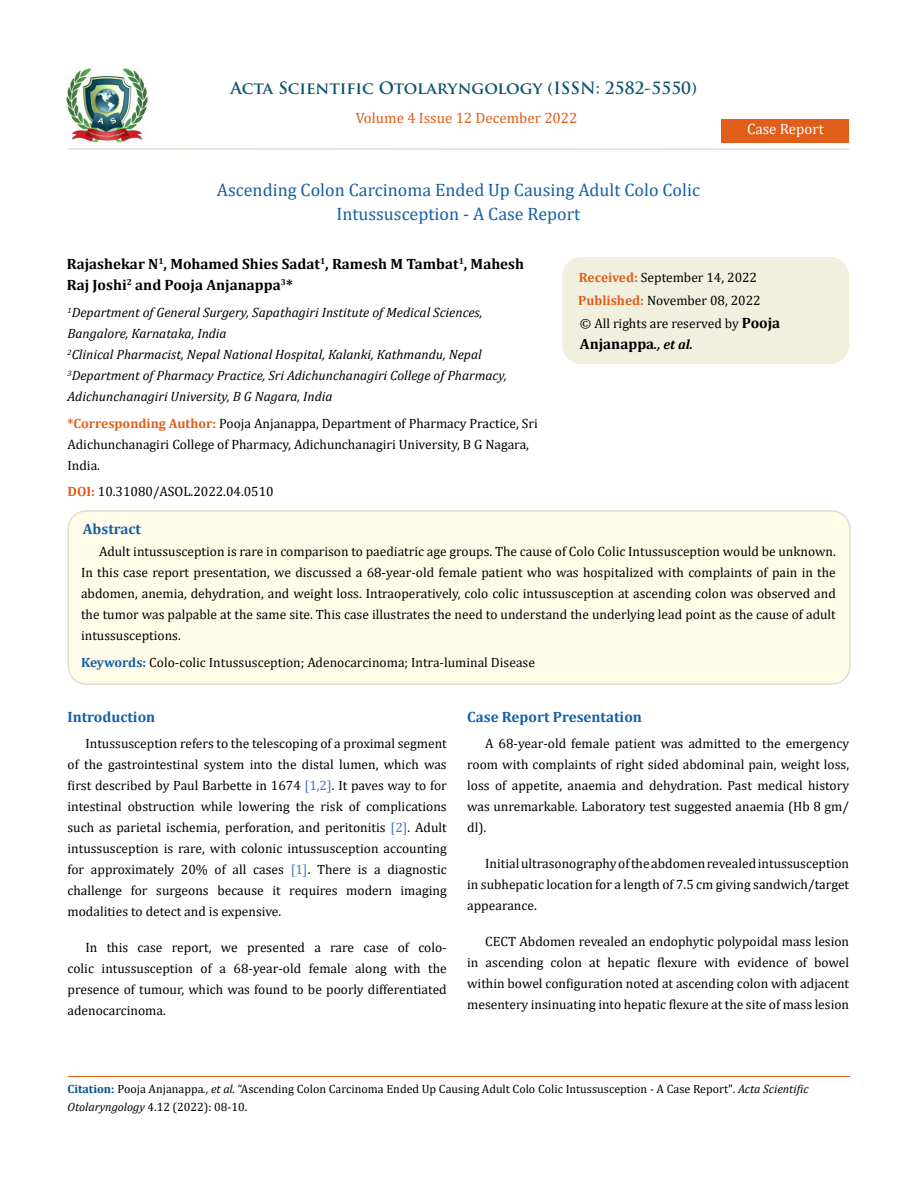
<style>
.page{position:relative;width:917px;height:1188px;background:#fff}
.page>*{position:absolute;margin:0;border:0;box-sizing:border-box;transform-origin:0 0}
.t1{font:18px/24px "Cambria";color:#1560a6;text-align:center}
.t2{font:700 16.5px "Trajan Pro";color:#0e546a}
.t3{font:700 15px/21px "Cambria";color:#000}
.t4{font:700 15px "Cambria";color:#1560a6}
.t5{font:15px "Cambria";color:#e05d1a}
.t6{font:15px "Cambria";color:#fff}
.t7{font:13.5px/21px "Cambria";color:#000;text-align:justify}
.t8{font:italic 13.5px/21px "Cambria";color:#000}
.t9{font:12px/18px "Cambria";color:#000}
.s1{font-weight:700;color:#e05d1a}
.s2{font-weight:700;font-size:15px}
.s3{font-style:italic;font-size:13.5px}
.s4{font-weight:700;color:#1560a6}
.s5{color:#4472c4}
.s6{font-weight:700;color:#035089}
.s7{font-style:italic}
</style>
<div class="page">
<img style="left:67px;top:68px;width:80px;height:74px">
<div style="left:721px;top:119px;width:128px;height:23px;background:#e05d1a"></div>
<div style="left:563px;top:258px;width:285px;height:105px;background:#f1f0de;border-radius:18px"></div>
<div style="left:562px;top:257px;width:287px;height:107px;border:2px solid #f1f0de;border-radius:18px"></div>
<div style="left:68px;top:511px;width:781px;height:173px;background:#fffde9;border-radius:18px"></div>
<div style="left:67px;top:510px;width:783px;height:175px;border:2px solid #e0dfcd;border-radius:18px"></div>
<hr style="left:68px;top:1076px;width:781px;height:1px;background:#e05d1a">
<hr style="left:67px;top:148px;width:782px;height:2px;background:#e0dfcd">
<p class="t2" style="left:230px;top:77px;width:468px">Acta Scientific Otolaryngology (ISSN: 2582-5550)</p>
<p class="t5" style="left:356px;top:109px;width:223px">Volume 4 Issue 12 December 2022</p>
<p class="t6" style="left:747px;top:120px;width:78px">Case Report</p>
<h1 class="t1" style="left:217px;top:178px;width:484px">Ascending Colon Carcinoma Ended Up Causing Adult Colo Colic<br>Intussusception - A Case Report</h1>
<p class="t3" style="left:67px;top:253px;width:459px">Rajashekar N<sup>1</sup>, Mohamed Shies Sadat<sup>1</sup>, Ramesh M Tambat<sup>1</sup>, Mahesh<br>Raj Joshi<sup>2</sup> and Pooja Anjanappa<sup>3</sup>*</p>
<p class="t8" style="left:67px;top:302px;width:441px"><sup>1</sup>Department of General Surgery, Sapathagiri Institute of Medical Sciences, Bangalore, Karnataka, India<br><sup>2</sup>Clinical Pharmacist, Nepal National Hospital, Kalanki, Kathmandu, Nepal <sup>3</sup>Department of Pharmacy Practice, Sri Adichunchanagiri College of Pharmacy, Adichunchanagiri University, B G Nagara, India</p>
<p class="t7" style="left:67px;top:412px;width:472px;text-align:left"><span class="s1">*Corresponding Author:</span> Pooja Anjanappa, Department of Pharmacy Practice, Sri<br>Adichunchanagiri College of Pharmacy, Adichunchanagiri University, B G Nagara,<br>India.</p>
<p class="t7" style="left:578px;top:266px;width:204px;line-height:23px;text-align:left"><span class="s1">Received:</span> September 14, 2022<br><span class="s1">Published:</span> November 08, 2022<br>© All rights are reserved by <span class="s2">Pooja</span></p>
<p class="t3" style="left:580px;top:333px;width:114px">Anjanappa<span class="s3">., et al.</span></p>
<p class="t7" style="left:67px;top:480px;width:208px"><span class="s1">DOI:</span> 10.31080/ASOL.2022.04.0510</p>
<p class="t4" style="left:83px;top:519px;width:60px">Abstract</p>
<p class="t7" style="left:81px;top:541px;width:756px;text-indent:18px">Adult intussusception is rare in comparison to paediatric age groups. The cause of Colo Colic Intussusception would be unknown.<br>In this case report presentation, we discussed a 68-year-old female patient who was hospitalized with complaints of pain in the abdomen, anemia, dehydration, and weight loss. Intraoperatively, colo colic intussusception at ascending colon was observed and the tumor was palpable at the same site. This case illustrates the need to understand the underlying lead point as the cause of adult intussusceptions.</p>
<p class="t7" style="left:81px;top:652px;width:455px"><span class="s4">Keywords:</span> Colo-colic Intussusception; Adenocarcinoma; Intra-luminal Disease</p>
<p class="t4" style="left:67px;top:706px;width:89px">Introduction</p>
<p class="t7" style="left:67px;top:732px;width:381px;text-indent:18px">Intussusception refers to the telescoping of a proximal segment of the gastrointestinal system into the distal lumen, which was first described by Paul Barbette in 1674 <span class="s5">[1,2]</span>. It paves way to for intestinal obstruction while lowering the risk of complications such as parietal ischemia, perforation, and peritonitis <span class="s5">[2]</span>. Adult intussusception is rare, with colonic intussusception accounting for approximately 20% of all cases <span class="s5">[1]</span>. There is a diagnostic challenge for surgeons because it requires modern imaging modalities to detect and is expensive.</p>
<p class="t7" style="left:67px;top:936px;width:381px;text-indent:18px">In this case report, we presented a rare case of colo&shy;colic intussusception of a 68-year-old female along with the presence of tumour, which was found to be poorly differentiated adenocarcinoma.</p>
<p class="t4" style="left:467px;top:706px;width:176px">Case Report Presentation</p>
<p class="t7" style="left:467px;top:732px;width:383px;text-indent:18px">A 68-year-old female patient was admitted to the emergency room with complaints of right sided abdominal pain, weight loss, loss of appetite, anaemia and dehydration. Past medical history was unremarkable. Laboratory test suggested anaemia (Hb 8 gm/ dl).</p>
<p class="t7" style="left:467px;top:852px;width:383px;text-indent:18px">Initial ultrasonography of the abdomen revealed intussusception in subhepatic location for a length of 7.5 cm giving sandwich/target appearance.</p>
<p class="t7" style="left:467px;top:930px;width:383px;text-indent:18px">CECT Abdomen revealed an endophytic polypoidal mass lesion in ascending colon at hepatic flexure with evidence of bowel within bowel configuration noted at ascending colon with adjacent mesentery insinuating into hepatic flexure at the site of mass lesion</p>
<p class="t9" style="left:68px;top:1080px;width:742px"><span class="s6">Citation:</span> Pooja Anjanappa<span class="s7">., et al.</span> “Ascending Colon Carcinoma Ended Up Causing Adult Colo Colic Intussusception - A Case Report". <span class="s7">Acta Scientific<br>Otolaryngology</span> 4.12 (2022): 08-10.</p>
</div>
